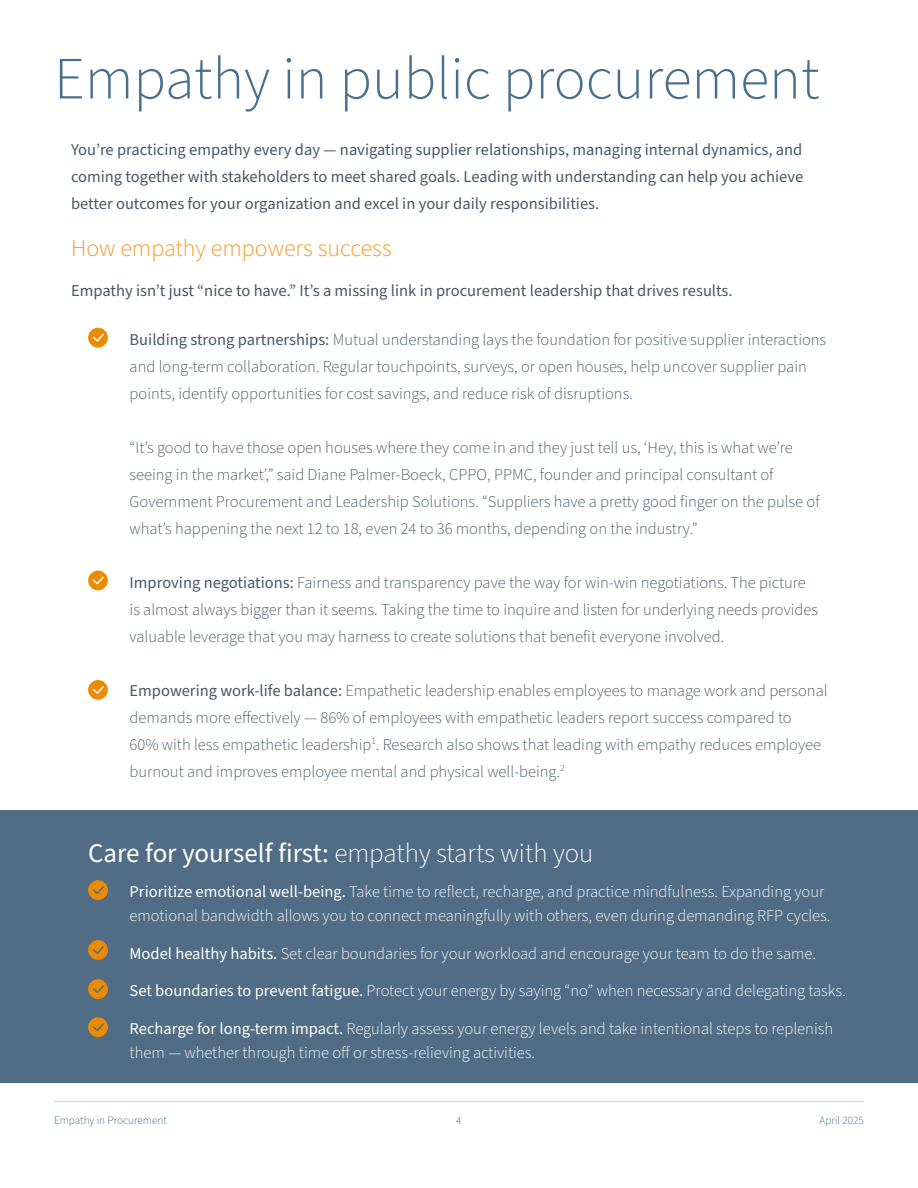
<style>
.page{position:relative;width:918px;height:1188px;background:#fff}
.page>*{position:absolute;margin:0;border:0;box-sizing:border-box;transform-origin:0 0}
.Medium_page_title{font:300 60px "Source Sans Pro";color:#48708e}
.Subhead_orange{font:27px "Source Sans Pro";color:#fff}
.Subhead_orange-2{font:300 24px "Source Sans Pro";color:#f7951d}
.t1{font:300 16.5px/27px "Source Sans Pro";color:#455a64}
.t2{font:300 16.5px/24px "Source Sans Pro";color:#fff}
.t3{font:16.5px/27px "Source Sans Pro";color:#455a64;text-align:justify}
.t4{font:300 11.25px "Source Sans Pro";color:#376b80}
.s1{font-weight:400}
.s2{font-weight:300}
</style>
<div class="page">
<hr style="left:54px;top:1101px;width:810px;height:1px;background:#d9dee4">
<svg style="left:88px;top:680px;width:20px;height:20px"></svg>
<svg style="left:88px;top:571px;width:20px;height:19px"></svg>
<svg style="left:88px;top:328px;width:20px;height:20px"></svg>
<div style="left:0;top:810px;width:918px;height:272px;background:#506d85"></div>
<svg style="left:88px;top:880px;width:20px;height:20px"></svg>
<svg style="left:88px;top:940px;width:20px;height:20px"></svg>
<svg style="left:88px;top:979px;width:20px;height:20px"></svg>
<svg style="left:88px;top:1017px;width:20px;height:20px"></svg>
<p class="Medium_page_title" style="left:54px;top:38px;width:767px">Empathy in public procurement</p>
<p class="t3" style="left:71px;top:137px;width:734px">You’re practicing empathy every day — navigating supplier relationships, managing internal dynamics, and coming together with stakeholders to meet shared goals. Leading with understanding can help you achieve better outcomes for your organization and excel in your daily responsibilities.</p>
<p class="Subhead_orange-2" style="left:71px;top:232px;width:322px">How empathy empowers success</p>
<p class="t3" style="left:71px;top:278px;width:663px">Empathy isn’t just “nice to have.” It’s a missing link in procurement leadership that drives results.</p>
<p class="t1" style="left:130px;top:326px;width:698px"><span class="s1">Building strong partnerships:</span> Mutual understanding lays the foundation for positive supplier interactions and long-term collaboration. Regular touchpoints, surveys, or open houses, help uncover supplier pain points, identify opportunities for cost savings, and reduce risk of disruptions.</p>
<p class="t1" style="left:130px;top:434px;width:692px">“It’s good to have those open houses where they come in and they just tell us, ‘Hey, this is what we’re seeing in the market’,” said Diane Palmer-Boeck, CPPO, PPMC, founder and principal consultant of Government Procurement and Leadership Solutions. “Suppliers have a pretty good finger on the pulse of what’s happening the next 12 to 18, even 24 to 36 months, depending on the industry.”</p>
<p class="t1" style="left:130px;top:569px;width:690px"><span class="s1">Improving negotiations:</span> Fairness and transparency pave the way for win-win negotiations. The picture is almost always bigger than it seems. Taking the time to inquire and listen for underlying needs provides valuable leverage that you may harness to create solutions that benefit everyone involved.</p>
<p class="t1" style="left:130px;top:677px;width:700px"><span class="s1">Empowering work-life balance:</span> Empathetic leadership enables employees to manage work and personal demands more effectively — 86% of employees with empathetic leaders report success compared to<br>60% with less empathetic leadership<sup>1</sup>. Research also shows that leading with empathy reduces employee burnout and improves employee mental and physical well-being.<sup>2</sup></p>
<p class="Subhead_orange" style="left:88px;top:835px;width:507px">Care for yourself first: <span class="s2">empathy starts with you</span></p>
<p class="t2" style="left:130px;top:880px;width:702px"><span class="s1">Prioritize emotional well-being.</span> Take time to reflect, recharge, and practice mindfulness. Expanding your emotional bandwidth allows you to connect meaningfully with others, even during demanding RFP cycles.</p>
<p class="t2" style="left:130px;top:942px;width:688px"><span class="s1">Model healthy habits.</span> Set clear boundaries for your workload and encourage your team to do the same.</p>
<p class="t2" style="left:130px;top:979px;width:718px"><span class="s1">Set boundaries to prevent fatigue.</span> Protect your energy by saying “no” when necessary and delegating tasks.</p>
<p class="t2" style="left:130px;top:1017px;width:705px"><span class="s1">Recharge for long-term impact.</span> Regularly assess your energy levels and take intentional steps to replenish them — whether through time off or stress-relieving activities.</p>
<p class="t4" style="left:54px;top:1113px;width:114px">Empathy in Procurement</p>
<p class="t4" style="left:456px;top:1113px;width:7px">4</p>
<p class="t4" style="left:820px;top:1113px;width:46px">April 2025</p>
</div>
